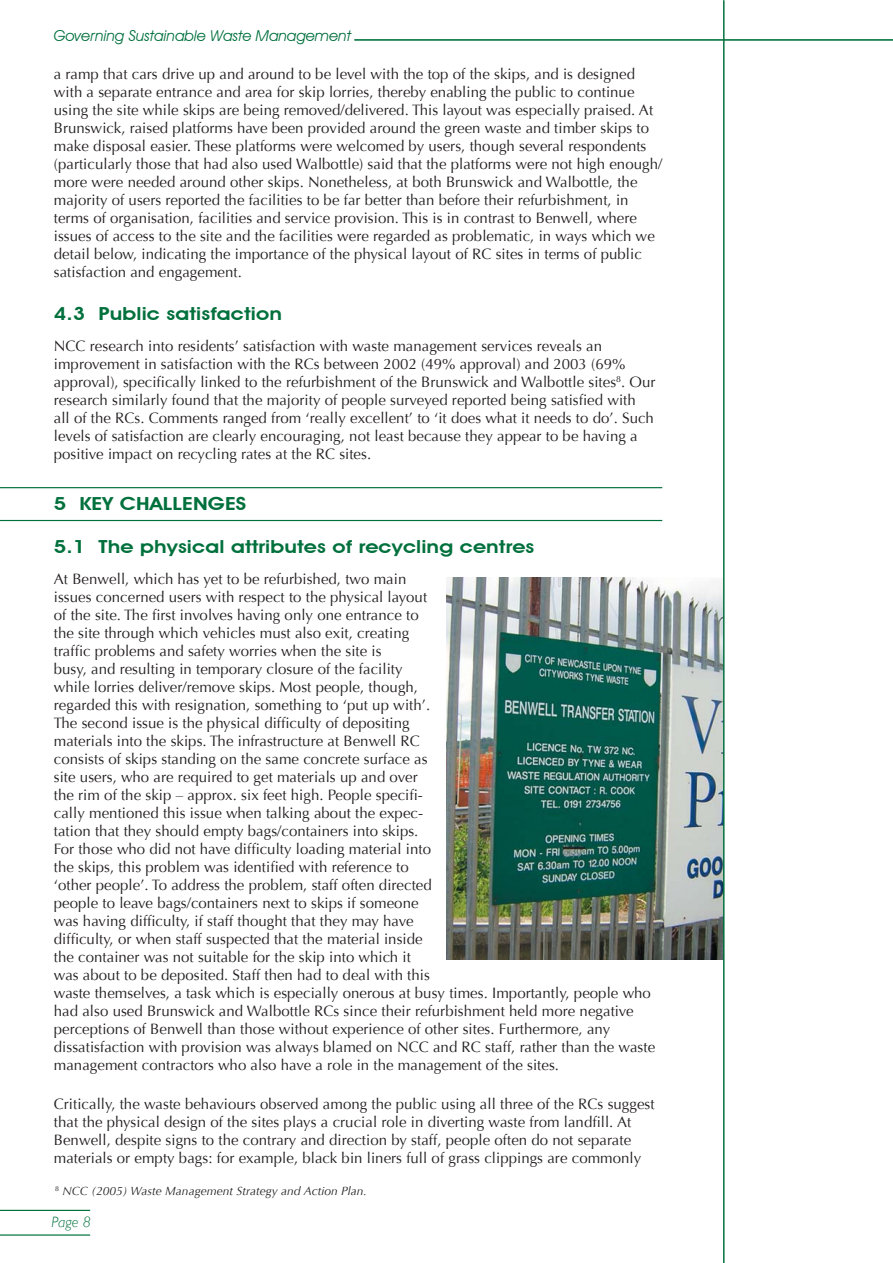
<style>
.page{position:relative;width:893px;height:1263px;background:#fff}
.page>*{position:absolute;margin:0;border:0;box-sizing:border-box;transform-origin:0 0}
.t1{font:600 18px "Avant Garde IT Cby BT";letter-spacing:.005em;color:#00703c;scale:1.2 1}
.t2{font:15px/18px "Optima";letter-spacing:.005em;color:#231f20}
.t3{font:italic 15px "Avant Garde IT Cby BT";letter-spacing:.005em;color:#00703c}
.t4{font:italic 300 15px "Gill Sans";color:#00703c}
.t5{font:italic 12px "Optima";letter-spacing:.005em;color:#231f20}
</style>
<div class="page">
<img style="left:446px;top:577px;width:277px;height:383px">
<hr style="left:354px;top:39px;width:538px;height:2px;background:#00703c">
<hr style="left:723px;top:0;width:1px;height:1263px;background:#00703c">
<hr style="left:0;top:487px;width:662px;height:1px;background:#00703c">
<hr style="left:0;top:520px;width:662px;height:1px;background:#00703c">
<hr style="left:0;top:1210px;width:90px;height:1px;background:#00703c">
<hr style="left:0;top:1234px;width:90px;height:2px;background:#00703c">
<p class="t3" style="left:54px;top:26px;width:299px">Governing Sustainable Waste Management</p>
<p class="t2" style="left:54px;top:65px;width:610px">a ramp that cars drive up and around to be level with the top of the skips, and is designed with a separate entrance and area for skip lorries, thereby enabling the public to continue using the site while skips are being removed/delivered. This layout was especially praised. At Brunswick, raised platforms have been provided around the green waste and timber skips to make disposal easier. These platforms were welcomed by users, though several respondents (particularly those that had also used Walbottle) said that the platforms were not high enough/ more were needed around other skips. Nonetheless, at both Brunswick and Walbottle, the majority of users reported the facilities to be far better than before their refurbishment, in terms of organisation, facilities and service provision. This is in contrast to Benwell, where issues of access to the site and the facilities were regarded as problematic, in ways which we detail below, indicating the importance of the physical layout of RC sites in terms of public satisfaction and engagement.</p>
<p class="t1" style="left:54px;top:303px;width:191px">4.3 Public satisfaction</p>
<p class="t2" style="left:54px;top:337px;width:603px">NCC research into residents’ satisfaction with waste management services reveals an improvement in satisfaction with the RCs between 2002 (49% approval) and 2003 (69% approval), specifically linked to the refurbishment of the Brunswick and Walbottle sites<sup>8</sup>. Our research similarly found that the majority of people surveyed reported being satisfied with all of the RCs. Comments ranged from ‘really excellent’ to ‘it does what it needs to do’. Such levels of satisfaction are clearly encouraging, not least because they appear to be having a positive impact on recycling rates at the RC sites.</p>
<p class="t1" style="left:54px;top:493px;width:162px">5 KEY CHALLENGES</p>
<p class="t1" style="left:54px;top:536px;width:402px">5.1 The physical attributes of recycling centres</p>
<p class="t2" style="left:54px;top:570px;width:603px">At Benwell, which has yet to be refurbished, two main<br>issues concerned users with respect to the physical layout<br>of the site. The first involves having only one entrance to<br>the site through which vehicles must also exit, creating<br>traffic problems and safety worries when the site is<br>busy, and resulting in temporary closure of the facility<br>while lorries deliver/remove skips. Most people, though,<br>regarded this with resignation, something to ‘put up with’.<br>The second issue is the physical difficulty of depositing<br>materials into the skips. The infrastructure at Benwell RC<br>consists of skips standing on the same concrete surface as<br>site users, who are required to get materials up and over<br>the rim of the skip – approx. six feet high. People specifi-<br>cally mentioned this issue when talking about the expec-<br>tation that they should empty bags/containers into skips.<br>For those who did not have difficulty loading material into<br>the skips, this problem was identified with reference to<br>‘other people’. To address the problem, staff often directed<br>people to leave bags/containers next to skips if someone<br>was having difficulty, if staff thought that they may have<br>difficulty, or when staff suspected that the material inside<br>the container was not suitable for the skip into which it<br>was about to be deposited. Staff then had to deal with this<br>waste themselves, a task which is especially onerous at busy times. Importantly, people who had also used Brunswick and Walbottle RCs since their refurbishment held more negative perceptions of Benwell than those without experience of other sites. Furthermore, any dissatisfaction with provision was always blamed on NCC and RC staff, rather than the waste management contractors who also have a role in the management of the sites.</p>
<p class="t2" style="left:54px;top:1095px;width:602px">Critically, the waste behaviours observed among the public using all three of the RCs suggest that the physical design of the sites plays a crucial role in diverting waste from landfill. At Benwell, despite signs to the contrary and direction by staff, people often do not separate materials or empty bags: for example, black bin liners full of grass clippings are commonly</p>
<p class="t5" style="left:55px;top:1184px;width:313px"><sup>8</sup> NCC (2005) Waste Management Strategy and Action Plan.</p>
<p class="t4" style="left:52px;top:1213px;width:40px">Page 8</p>
</div>
